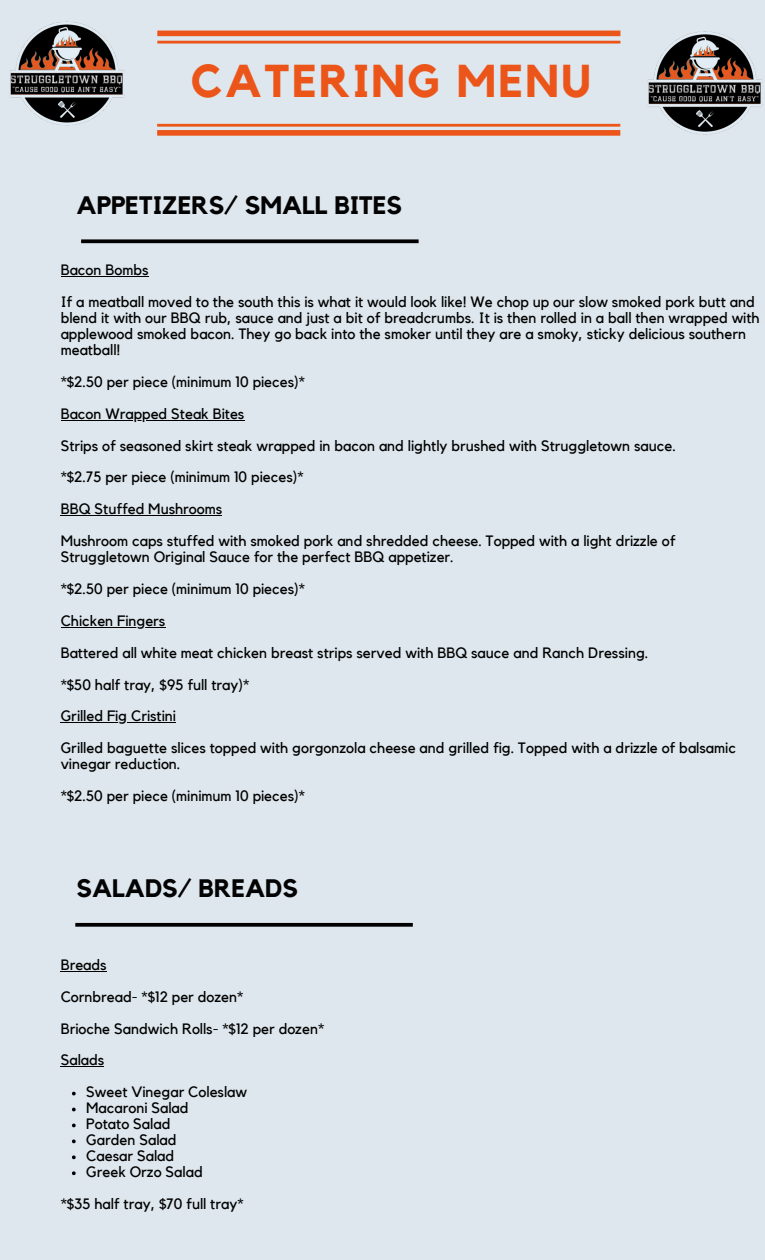
<style>
.page{position:relative;width:765px;height:1260px;background:#dee7ed}
.page>*{position:absolute;margin:0;border:0;box-sizing:border-box;transform-origin:0 0}
.t1{font:700 45.88px "Kollektif";letter-spacing:.05em;color:#ec5519}
.t2{font:700 25.25px "Kollektif";color:#030304}
.t3{font:15px/31.9px "Kollektif";color:#000}
</style>
<div class="page">
<div style="left:157px;top:31px;width:463px;height:5px;background:#ec5519"></div>
<div style="left:157px;top:130px;width:463px;height:6px;background:#ec5519"></div>
<hr style="left:157px;top:41px;width:463px;height:3px;background:#ec5519">
<hr style="left:157px;top:124px;width:463px;height:3px;background:#ec5519">
<svg style="left:81px;top:239px;width:338px;height:4px"></svg>
<img style="left:9px;top:21px;width:116px;height:105px">
<img style="left:647px;top:31px;width:116px;height:104px">
<hr style="left:61px;top:276px;width:88px;height:1px;background:#000">
<hr style="left:61px;top:420px;width:183px;height:1px;background:#000">
<hr style="left:61px;top:515px;width:161px;height:1px;background:#000">
<hr style="left:61px;top:627px;width:104px;height:1px;background:#000">
<hr style="left:61px;top:722px;width:115px;height:1px;background:#000">
<svg style="left:75px;top:923px;width:338px;height:4px"></svg>
<svg style="left:72px;top:1092px;width:4px;height:3px"></svg>
<svg style="left:72px;top:1108px;width:4px;height:3px"></svg>
<svg style="left:72px;top:1124px;width:4px;height:3px"></svg>
<svg style="left:72px;top:1140px;width:4px;height:3px"></svg>
<svg style="left:72px;top:1155px;width:4px;height:4px"></svg>
<svg style="left:72px;top:1171px;width:4px;height:4px"></svg>
<hr style="left:61px;top:971px;width:46px;height:1px;background:#000">
<hr style="left:61px;top:1066px;width:43px;height:1px;background:#000">
<h1 class="t1" style="left:191px;top:60px;width:401px">CATERING MENU</h1>
<h2 class="t2" style="left:76px;top:193px;width:327px">APPETIZERS/ SMALL BITES</h2>
<p class="t3" style="left:61px;top:255px;width:696px">Bacon Bombs<br>If a meatball moved to the south this is what it would look like! We chop up our slow smoked pork butt and</p>
<p class="t3" style="left:61px;top:310px;width:701px;line-height:16px">blend it with our BBQ rub, sauce and just a bit of breadcrumbs. It is then rolled in a ball then wrapped with applewood smoked bacon. They go back into the smoker until they are a smoky, sticky delicious southern meatball!</p>
<p class="t3" style="left:61px;top:366px;width:617px">*$2.50 per piece (minimum 10 pieces)*<br>Bacon Wrapped Steak Bites<br>Strips of seasoned skirt steak wrapped in bacon and lightly brushed with Struggletown sauce. *$2.75 per piece (minimum 10 pieces)*<br>BBQ Stuffed Mushrooms<br>Mushroom caps stuffed with smoked pork and shredded cheese. Topped with a light drizzle of</p>
<p class="t3" style="left:61px;top:542px;width:677px">Struggletown Original Sauce for the perfect BBQ appetizer.<br>*$2.50 per piece (minimum 10 pieces)*<br>Chicken Fingers<br>Battered all white meat chicken breast strips served with BBQ sauce and Ranch Dressing.<br>*$50 half tray, $95 full tray)*<br>Grilled Fig Cristini<br>Grilled baguette slices topped with gorgonzola cheese and grilled fig. Topped with a drizzle of balsamic</p>
<p class="t3" style="left:61px;top:749px;width:246px">vinegar reduction.<br>*$2.50 per piece (minimum 10 pieces)*</p>
<h2 class="t2" style="left:76px;top:877px;width:223px">SALADS/ BREADS</h2>
<p class="t3" style="left:61px;top:949px;width:265px">Breads<br>Cornbread- *$12 per dozen*<br>Brioche Sandwich Rolls- *$12 per dozen*<br>Salads</p>
<p class="t3" style="left:86px;top:1085px;width:163px;line-height:16px">Sweet Vinegar Coleslaw<br>Macaroni Salad<br>Potato Salad<br>Garden Salad<br>Caesar Salad<br>Greek Orzo Salad</p>
<p class="t3" style="left:61px;top:1188px;width:184px">*$35 half tray, $70 full tray*</p>
</div>
